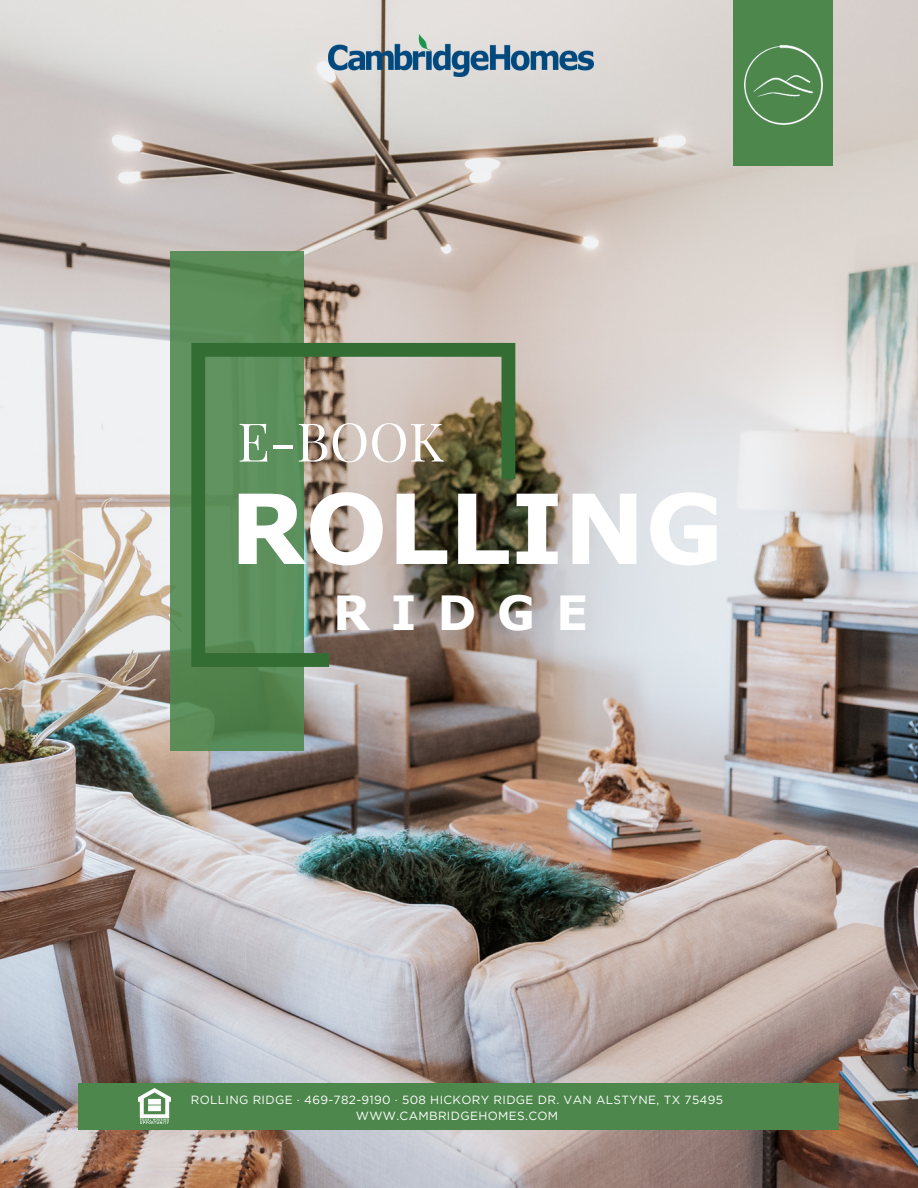
<style>
.page{position:relative;width:918px;height:1188px;background:#fff}
.page>*{position:absolute;margin:0;border:0;box-sizing:border-box;transform-origin:0 0}
.t1{font:700 96.75px "Verdana";color:#fff}
.t2{font:53.4px "Playfair Display";color:#fff}
.t3{font:700 47.1px "Verdana";letter-spacing:.44em;color:#fff}
.t4{font:11.85px "Gotham HTF";letter-spacing:.03em;color:#fff}
</style>
<div class="page">
<img style="left:0;top:0;width:918px;height:1188px">
<div style="left:171px;top:251px;width:133px;height:499px;background:linear-gradient(to right,#5b8c58,#53854f)"></div>
<div style="left:734px;top:0;width:99px;height:165px;background:#4d874c"></div>
<svg style="left:191px;top:343px;width:324px;height:324px"></svg>
<img style="left:328px;top:35px;width:266px;height:42px">
<img style="left:744px;top:46px;width:79px;height:79px">
<div style="left:79px;top:1083px;width:760px;height:47px;background:#4d874c"></div>
<img style="left:139px;top:1089px;width:31px;height:34px">
<p class="t2" style="left:237px;top:404px;width:208px">E-BOOK</p>
<p class="t1" style="left:230px;top:467px;width:496px">ROLLING</p>
<p class="t3" style="left:333px;top:582px;width:257px">RIDGE</p>
<p class="t4" style="left:191px;top:1094px;width:534px">ROLLING RIDGE · 469-782-9190 · 508 HICKORY RIDGE DR. VAN ALSTYNE, TX 75495</p>
<p class="t4" style="left:356px;top:1109px;width:204px">WWW.CAMBRIDGEHOMES.COM</p>
</div>
